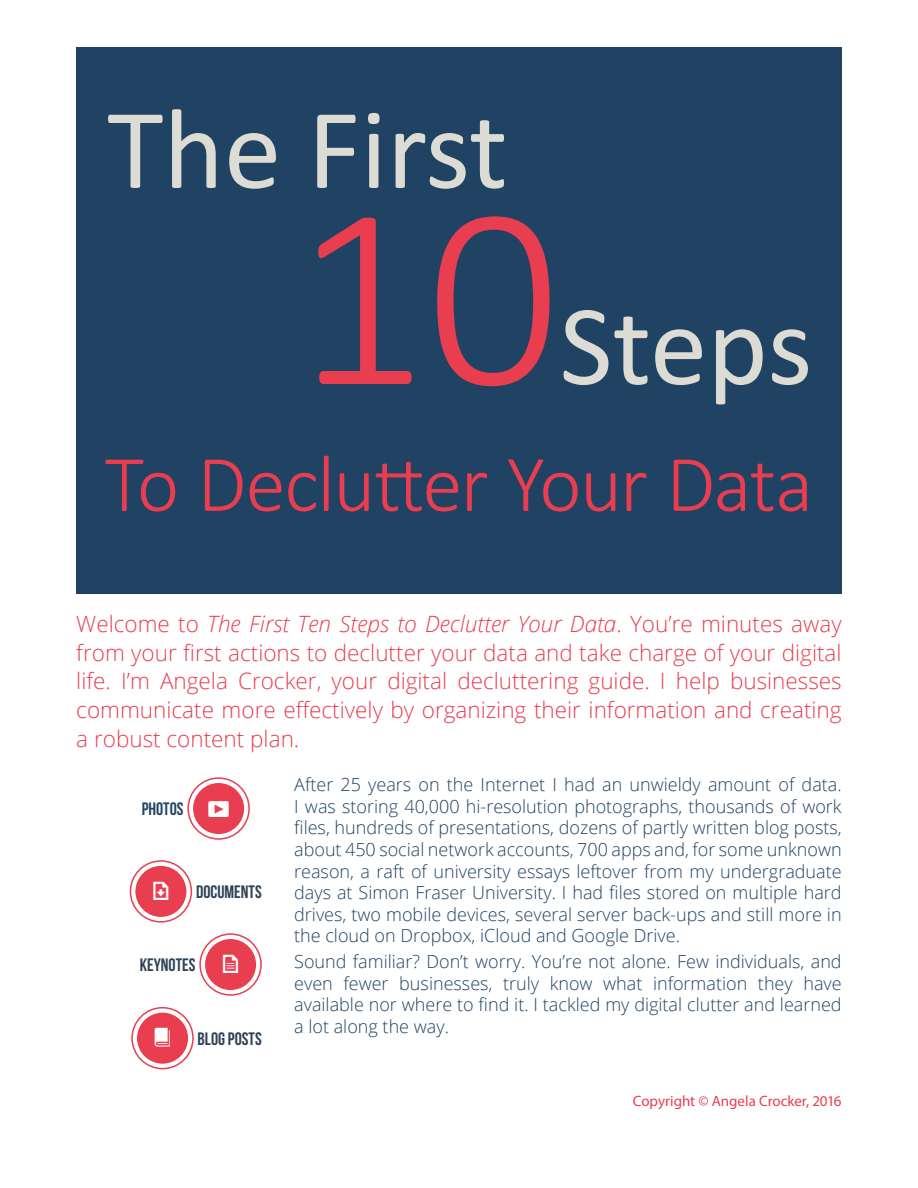
<style>
.page{position:relative;width:918px;height:1188px;background:#fff}
.page>*{position:absolute;margin:0;border:0;box-sizing:border-box;transform-origin:0 0}
.t1{font:300 261.75px "Calibri";color:#e93d50}
.t2{font:115.35px "Calibri";color:#dcdcd4}
.t3{font:300 81px "Calibri";letter-spacing:-.025em;color:#e93d50}
.t4{font:300 22.5px/28.5px "Open Sans";color:#e93d50;text-align:justify}
.t5{font:300 18px/21.6px "Open Sans";color:#204364;text-align:justify}
.t6{font:18px "Bebas Neue";color:#2e4255}
.t7{font:18px "Bebas Neue";color:#254566}
.t8{font:15px "Myriad Pro";color:#e93d51}
.s1{font-style:italic}
.s2{font-family:"Modern Pictograms";font-size:30px;color:#fff}
</style>
<div class="page">
<div style="left:76px;top:48px;width:766px;height:546px;background:#204364"></div>
<div style="left:193px;top:783px;width:51px;height:51px;background:#e93d50;border-radius:50%"></div>
<div style="left:187px;top:777px;width:63px;height:63px;border:2px solid #e93d50;border-radius:50%"></div>
<div style="left:135px;top:866px;width:51px;height:51px;background:#e93d50;border-radius:50%"></div>
<div style="left:130px;top:860px;width:62px;height:63px;border:2px solid #e93d50;border-radius:50%"></div>
<div style="left:205px;top:939px;width:51px;height:51px;background:#e93d50;border-radius:50%"></div>
<div style="left:199px;top:933px;width:63px;height:63px;border:2px solid #e93d50;border-radius:50%"></div>
<div style="left:137px;top:1013px;width:51px;height:51px;background:#e93d50;border-radius:50%"></div>
<div style="left:131px;top:1007px;width:63px;height:62px;border:2px solid #e93d50;border-radius:50%"></div>
<h2 class="t2" style="left:107px;top:69px;width:402px">The First</h2>
<h1 class="t1" style="left:294px;top:135px;width:267px">10</h1>
<h2 class="t2" style="left:560px;top:266px;width:254px">Steps</h2>
<h3 class="t3" style="left:105px;top:434px;width:710px">To Declutter Your Data</h3>
<p class="t4" style="left:76px;top:609px;width:767px">Welcome to <span class="s1">The First Ten Steps to Declutter Your Data</span>. You’re minutes away from your first actions to declutter your data and take charge of your digital life. I’m Angela Crocker, your digital decluttering guide. I help businesses communicate more effectively by organizing their information and creating a robust content plan.</p>
<p class="t7" style="left:142px;top:799px;width:92px">PHOTOS <span class="s2">P</span></p>
<p class="t6" style="left:150px;top:882px;width:113px"><span class="s2">D</span> DOCUMENTS</p>
<p class="t6" style="left:140px;top:955px;width:103px">KEYNOTES <span class="s2">K</span></p>
<p class="t6" style="left:152px;top:1029px;width:111px"><span class="s2">B</span> BLOG POSTS</p>
<p class="t5" style="left:294px;top:773px;width:549px">After 25 years on the Internet I had an unwieldy amount of data.<br>I was storing 40,000 hi-resolution photographs, thousands of work files, hundreds of presentations, dozens of partly written blog posts, about 450 social network accounts, 700 apps and, for some unknown reason, a raft of university essays leftover from my undergraduate days at Simon Fraser University. I had files stored on multiple hard drives, two mobile devices, several server back-ups and still more in the cloud on Dropbox, iCloud and Google Drive.</p>
<p class="t5" style="left:294px;top:950px;width:549px">Sound familiar? Don’t worry. You’re not alone. Few individuals, and even fewer businesses, truly know what information they have available nor where to find it. I tackled my digital clutter and learned a lot along the way.</p>
<p class="t8" style="left:633px;top:1092px;width:210px">Copyright © Angela Crocker, 2016</p>
</div>
